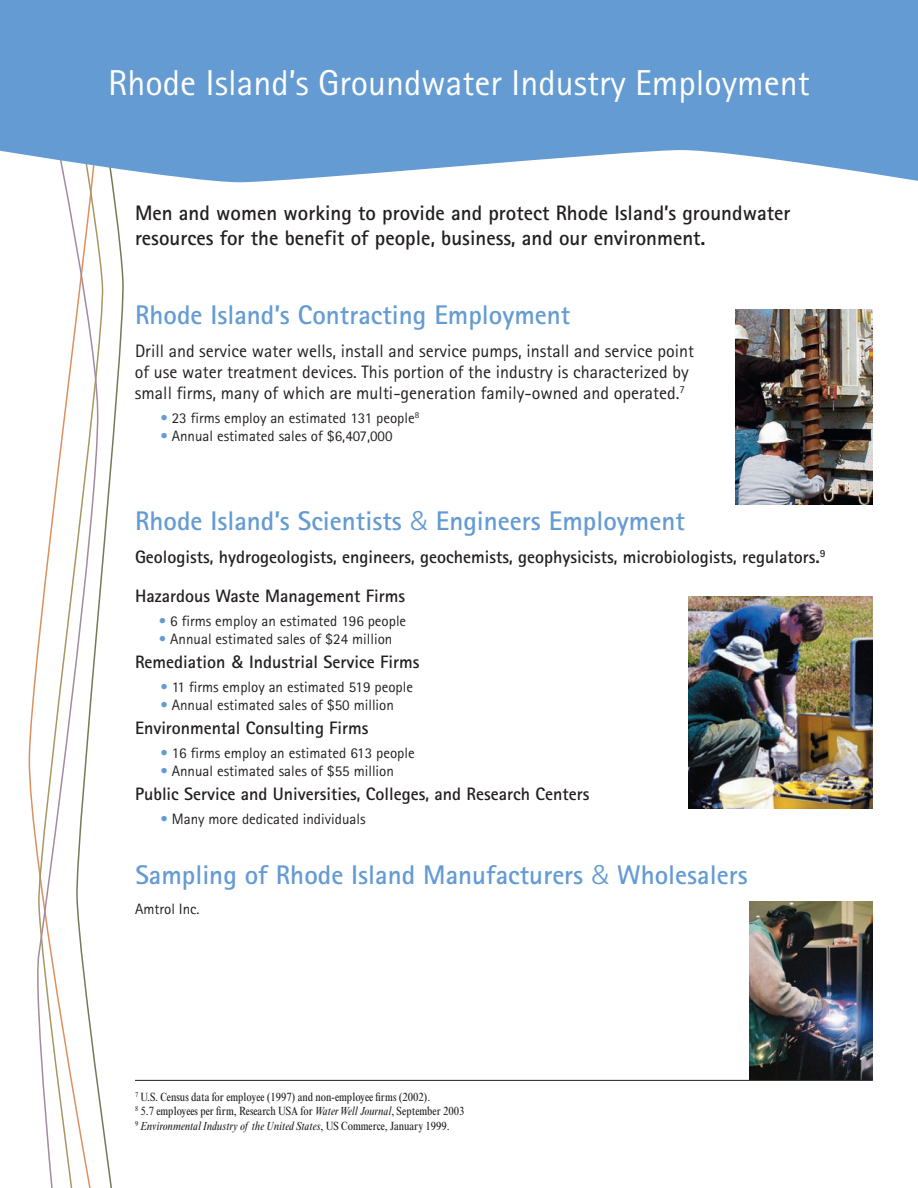
<style>
.page{position:relative;width:918px;height:1188px;background:#fff}
.page>*{position:absolute;margin:0;border:0;box-sizing:border-box;transform-origin:0 0}
.t1{font:36px "Rotis Sans Serif";color:#fff}
.t2{font:700 27px "Rotis Sans Serif";color:#649bd2}
.t3{font:700 21px/25.2px "Rotis Sans Serif";color:#231f20}
.t4{font:700 18px/39.2px "Rotis Sans Serif";color:#231f20}
.t5{font:18px/21px "Rotis Sans Serif";color:#231f20}
.t6{font:15px "Rotis Sans Serif";color:#231f20}
.t7{font:condensed 12px/14.4px "Times New Roman MT Std";color:#231f20}
.s1{color:#649bd2}
.s2{font-family:"Frutiger LT Std";font-weight:300}
.s3{font-family:"Frutiger LT Std";font-weight:400}
.s4{font-style:italic}
</style>
<div class="page">
<svg style="left:101px;top:182px;width:23px;height:1006px"></svg>
<svg style="left:28px;top:182px;width:73px;height:1006px"></svg>
<svg style="left:0;top:0;width:918px;height:182px;background:#71a3d5"></svg>
<img style="left:689px;top:597px;width:184px;height:212px">
<img style="left:749px;top:901px;width:124px;height:179px">
<hr style="left:135px;top:1080px;width:738px;height:1px;background:#231f20">
<img style="left:736px;top:309px;width:137px;height:195px">
<h1 class="t1" style="left:108px;top:70px;width:703px">Rhode Island’s Groundwater Industry Employment</h1>
<h3 class="t3" style="left:135px;top:202px;width:657px">Men and women working to provide and protect Rhode Island’s groundwater resources for the benefit of people, business, and our environment.</h3>
<h2 class="t2" style="left:135px;top:306px;width:437px">Rhode Island’s Contracting Employment</h2>
<p class="t5" style="left:135px;top:343px;width:561px">Drill and service water wells, install and service pumps, install and service point of use water treatment devices. This portion of the industry is characterized by small firms, many of which are multi-generation family-owned and operated.<sup>7</sup></p>
<p class="t6" style="left:160px;top:413px;width:260px"><span class="s1">•</span> 23 firms employ an estimated 131 people<sup>8</sup></p>
<p class="t6" style="left:160px;top:431px;width:234px"><span class="s1">•</span> Annual estimated sales of $6,407,000</p>
<h2 class="t2" style="left:135px;top:511px;width:551px">Rhode Island’s Scientists <span class="s2">&amp;</span> Engineers Employment</h2>
<p class="t4" style="left:135px;top:539px;width:692px">Geologists, hydrogeologists, engineers, geochemists, geophysicists, microbiologists, regulators.<sup>9<br></sup>Hazardous Waste Management Firms</p>
<p class="t6" style="left:159px;top:616px;width:249px"><span class="s1">•</span> 6 firms employ an estimated 196 people</p>
<p class="t6" style="left:159px;top:634px;width:235px"><span class="s1">•</span> Annual estimated sales of $24 million</p>
<p class="t4" style="left:135px;top:644px;width:286px">Remediation <span class="s3">&amp;</span> Industrial Service Firms</p>
<p class="t6" style="left:160px;top:682px;width:254px"><span class="s1">•</span> 11 firms employ an estimated 519 people</p>
<p class="t6" style="left:160px;top:700px;width:235px"><span class="s1">•</span> Annual estimated sales of $50 million</p>
<p class="t4" style="left:135px;top:710px;width:235px">Environmental Consulting Firms</p>
<p class="t6" style="left:160px;top:748px;width:256px"><span class="s1">•</span> 16 firms employ an estimated 613 people</p>
<p class="t6" style="left:160px;top:766px;width:235px"><span class="s1">•</span> Annual estimated sales of $55 million</p>
<p class="t4" style="left:135px;top:776px;width:456px">Public Service and Universities, Colleges, and Research Centers</p>
<p class="t6" style="left:160px;top:814px;width:207px"><span class="s1">•</span> Many more dedicated individuals</p>
<h2 class="t2" style="left:135px;top:865px;width:614px">Sampling of Rhode Island Manufacturers <span class="s2">&amp;</span> Wholesalers</h2>
<p class="t6" style="left:135px;top:903px;width:66px">Amtrol Inc.</p>
<p class="t7" style="left:135px;top:1091px;width:331px"><sup>7</sup> U.S. Census data for employee (1997) and non-employee firms (2002).<br><sup>8</sup> 5.7 employees per firm, Research USA for <span class="s4">Water Well Journal</span>, September 2003<br><sup>9</sup> <span class="s4">Environmental Industry of the United States</span>, US Commerce, January 1999.</p>
</div>
